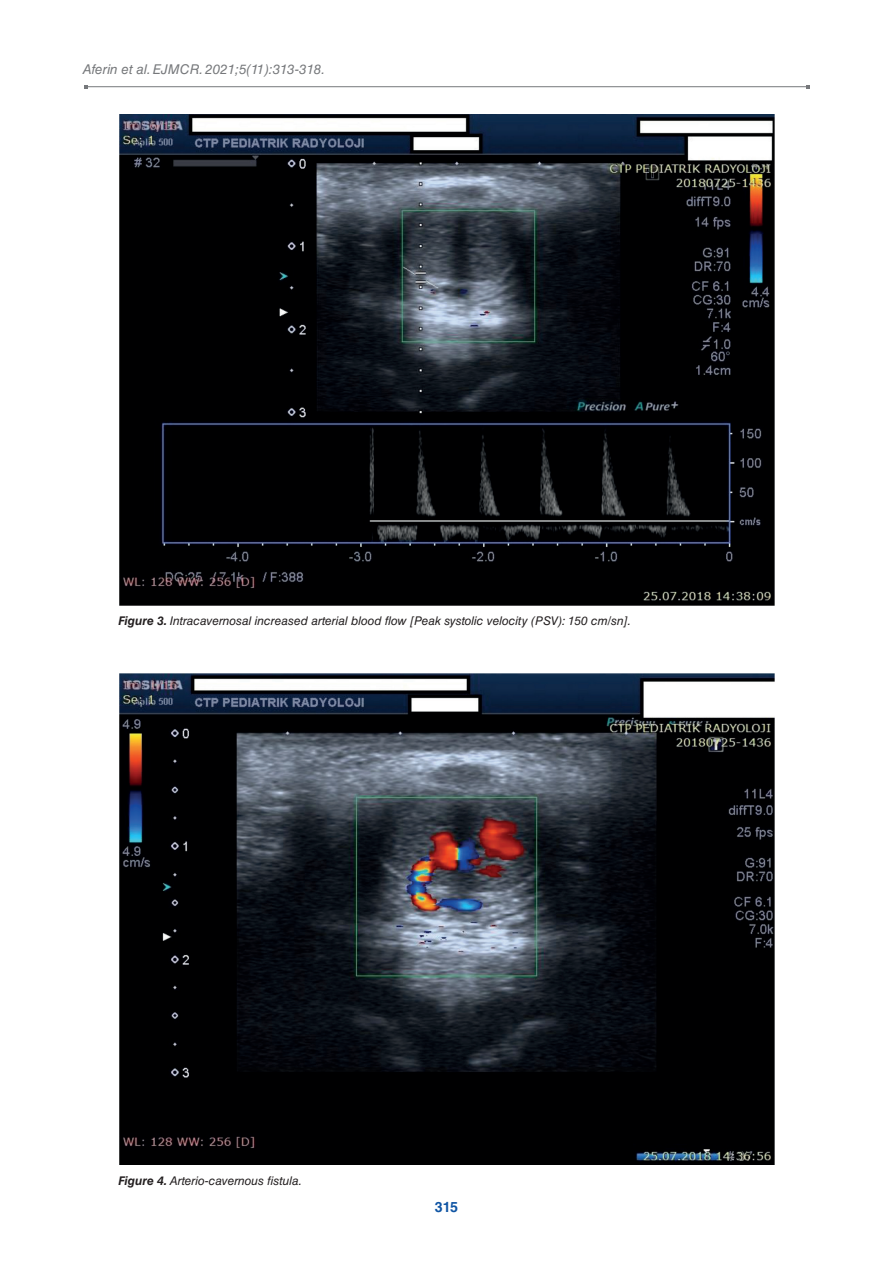
<style>
.page{position:relative;width:893px;height:1263px;background:#fff}
.page>*{position:absolute;margin:0;border:0;box-sizing:border-box;transform-origin:0 0}
.t1{font:700 14.25px "Helvetica LT Std";color:#1055a4}
.t2{font:italic 13.5px "Helvetica LT Std";color:#76787b}
.t3{font:italic 12px "Helvetica LT Std";color:#231f20}
.s1{font-weight:700}
</style>
<div class="page">
<hr style="left:86px;top:86px;width:721px;height:1px;background:#76787b">
<img style="left:119px;top:114px;width:655px;height:491px">
<img style="left:119px;top:674px;width:655px;height:491px">
<p class="t2" style="left:83px;top:61px;width:244px">Aferin et al. EJMCR. 2021;5(11):313-318.</p>
<p class="t3" style="left:119px;top:614px;width:514px"><span class="s1">Figure 3.</span> Intracavernosal increased arterial blood flow [Peak systolic velocity (PSV): 150 cm/sn].</p>
<p class="t3" style="left:119px;top:1173px;width:185px"><span class="s1">Figure 4.</span> Arterio-cavernous fistula.</p>
<p class="t1" style="left:435px;top:1198px;width:25px">315</p>
</div>
